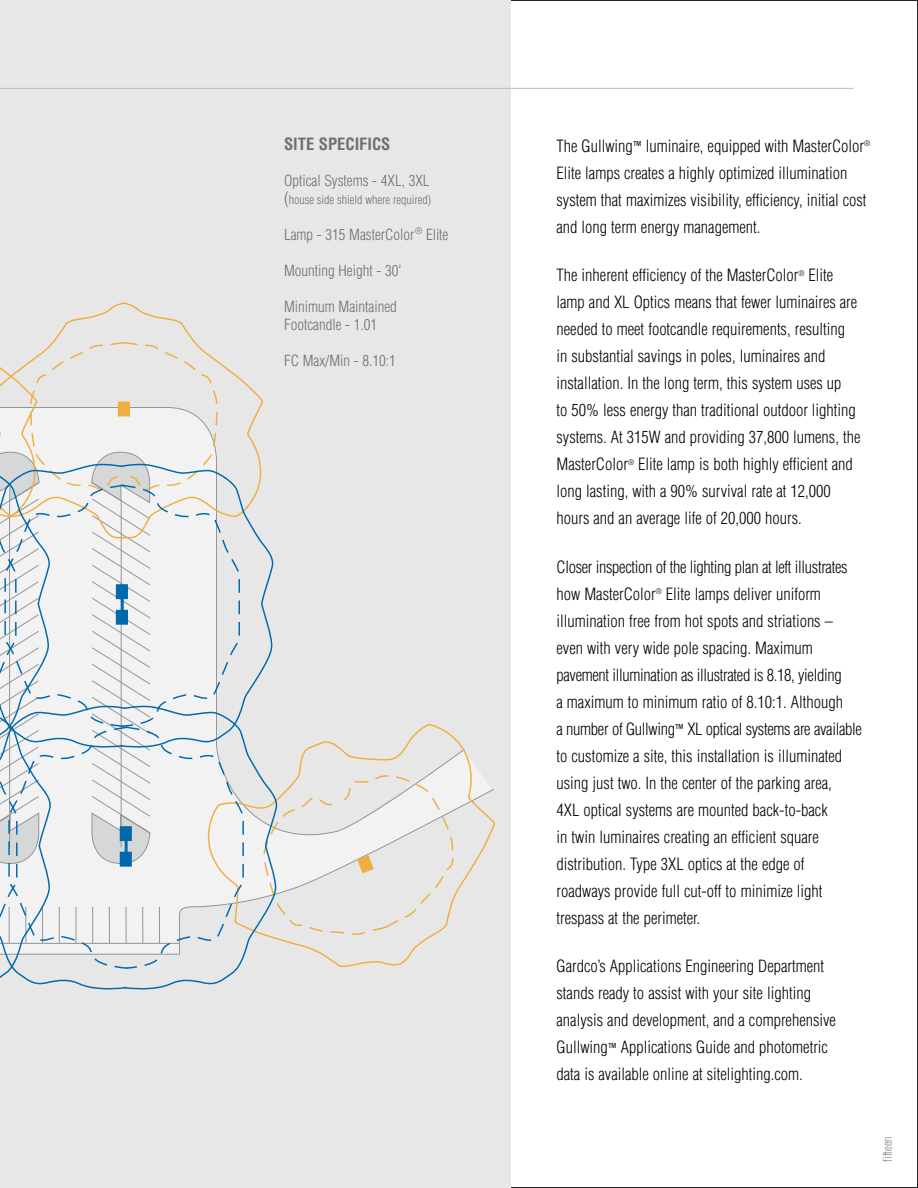
<style>
.page{position:relative;width:918px;height:1188px;background:#fff}
.page>*{position:absolute;margin:0;border:0;box-sizing:border-box;transform-origin:0 0}
.t1{font:300 condensed 16.5px/27px "Helvetica";color:#040809}
.t2{font:700 condensed 16.5px "Helvetica";color:#6d6f71}
.t3{font:300 condensed 15px/18px "Helvetica";color:#6d6f71}
.t4{font:300 condensed 12px "Helvetica";color:#6d6f71}
.t5{font:300 condensed 12px "Helvetica";color:#808285}
.s1{font-size:16.5px}
.s2{font-size:12px}
</style>
<div class="page">
<div style="left:0;top:0;width:510px;height:1188px;background:#e7e7e7"></div>
<svg style="left:455px;top:738px;width:40px;height:159px"></svg>
<svg style="left:0;top:302px;width:455px;height:688px"></svg>
<svg style="left:4px;top:484px;width:237px;height:244px"></svg>
<div style="left:117px;top:585px;width:10px;height:13px;background:#0068ac"></div>
<div style="left:116px;top:584px;width:12px;height:15px;border:2px solid #0068ac"></div>
<div style="left:117px;top:611px;width:10px;height:13px;background:#0068ac"></div>
<div style="left:116px;top:610px;width:12px;height:15px;border:2px solid #0068ac"></div>
<hr style="left:121px;top:594px;width:3px;height:24px;background:#0068ac">
<hr style="left:0;top:88px;width:853px;height:1px;background:#bdbdc0">
<p class="t2" style="left:284px;top:137px;width:108px">SITE SPECIFICS</p>
<p class="t3" style="left:284px;top:172px;width:147px">Optical Systems - 4XL, 3XL</p>
<p class="t4" style="left:284px;top:195px;width:148px"><span class="s1">(</span>house side shield where required)</p>
<p class="t3" style="left:284px;top:226px;width:166px">Lamp - 315 MasterColor<sup>®</sup> Elite</p>
<p class="t3" style="left:284px;top:262px;width:119px">Mounting Height - 30'</p>
<p class="t3" style="left:284px;top:298px;width:114px">Minimum Maintained<br>Footcandle - 1.01</p>
<p class="t3" style="left:284px;top:352px;width:113px">FC Max/Min - 8.10:1</p>
<p class="t1" style="left:557px;top:134px;width:315px">The Gullwing<span class="s2">™</span> luminaire, equipped with MasterColor<sup>® </sup>Elite lamps creates a highly optimized illumination system that maximizes visibility, efficiency, initial cost and long term energy management.</p>
<p class="t1" style="left:557px;top:263px;width:305px">The inherent efficiency of the MasterColor<sup>®</sup> Elite lamp and XL Optics means that fewer luminaires are needed to meet footcandle requirements, resulting<br>in substantial savings in poles, luminaires and installation. In the long term, this system uses up<br>to 50% less energy than traditional outdoor lighting systems. At 315W and providing 37,800 lumens, the MasterColor<sup>®</sup> Elite lamp is both highly efficient and long lasting, with a 90% survival rate at 12,000 hours and an average life of 20,000 hours.</p>
<p class="t1" style="left:557px;top:555px;width:307px">Closer inspection of the lighting plan at left illustrates how MasterColor<sup>®</sup> Elite lamps deliver uniform illumination free from hot spots and striations – even with very wide pole spacing. Maximum pavement illumination as illustrated is 8.18, yielding<br>a maximum to minimum ratio of 8.10:1. Although<br>a number of Gullwing<span class="s2">™</span> XL optical systems are available to customize a site, this installation is illuminated using just two. In the center of the parking area,<br>4XL optical systems are mounted back-to-back<br>in twin luminaires creating an efficient square distribution. Type 3XL optics at the edge of roadways provide full cut-off to minimize light trespass at the perimeter.</p>
<p class="t1" style="left:557px;top:954px;width:281px">Gardco’s Applications Engineering Department stands ready to assist with your site lighting analysis and development, and a comprehensive Gullwing<span class="s2">™</span> Applications Guide and photometric data is available online at sitelighting.com.</p>
<p class="t5" style="left:883px;top:1162px;width:27px;rotate:-90deg">fifteen</p>
</div>
